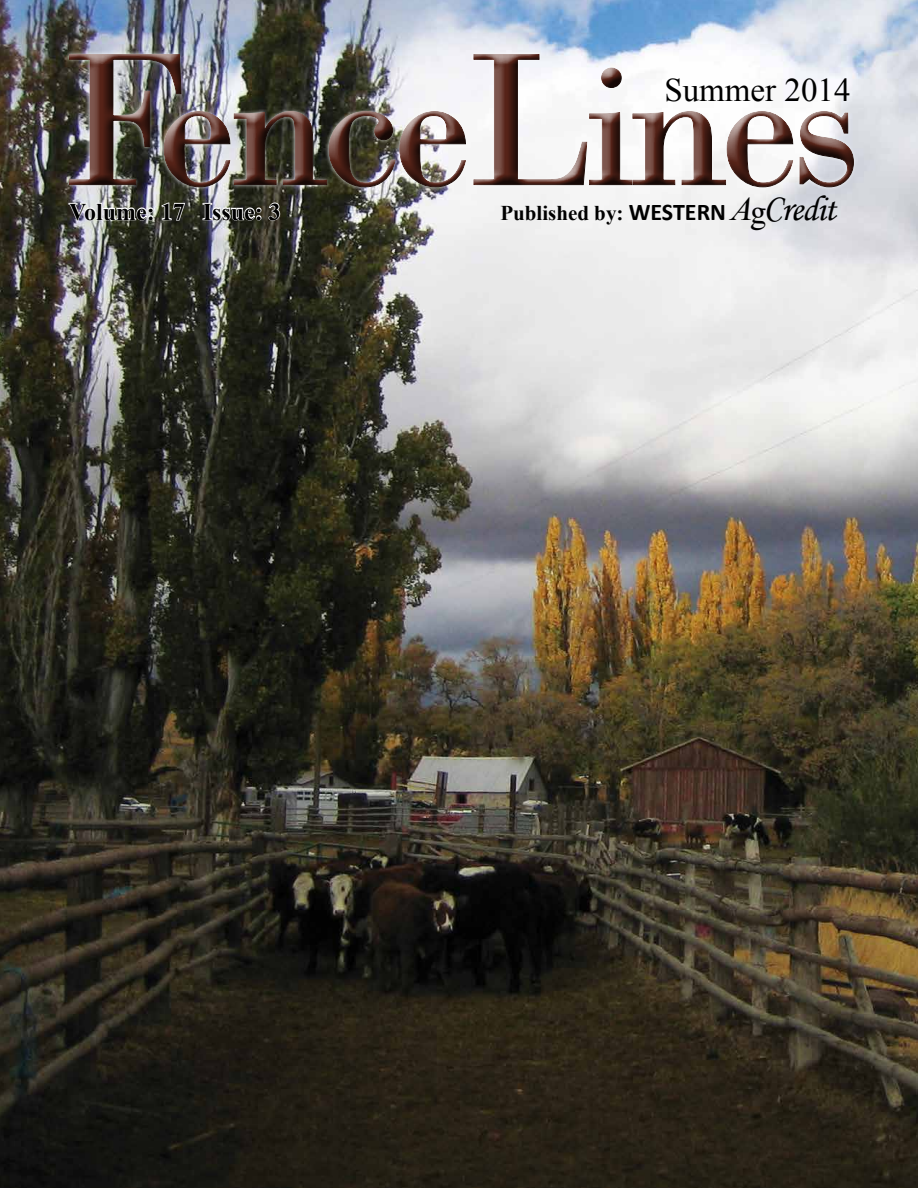
<style>
.page{position:relative;width:918px;height:1188px;background:#fff}
.page>*{position:absolute;margin:0;border:0;box-sizing:border-box;transform-origin:0 0}
.t1{font:184.65px "Bodoni";letter-spacing:-.04em;color:#562318}
.t2{font:33px "Times New Roman";color:#000}
.t3{font:700 24px "Times New Roman";color:#000}
.t4{font:700 21px "Times New Roman";color:#000}
.s1{font-size:198.9px}
.s2{font-family:"Calibri";font-size:24px}
.s3{font-weight:400;font-style:italic;font-size:33px}
.s4{font-family:"Times";font-weight:400;font-size:33px}
.s5{font-family:"Monotype Corsiva";font-weight:400;font-size:36px}
</style>
<div class="page">
<img style="left:0;top:0;width:918px;height:1188px">
<svg style="left:68px;top:201px;width:118px;height:21px"></svg>
<svg style="left:202px;top:201px;width:79px;height:21px"></svg>
<div style="left:58px;top:43px;width:801px;height:149px;background:#fff;opacity:.75"></div>
<div style="left:60px;top:47px;width:805px;height:151px;background:#000;opacity:.75"></div>
<h1 class="t1" style="left:58px;top:15px;width:804px"><span class="s1">F</span>ence<span class="s1">L</span>ines</h1>
<h2 class="t2" style="left:664px;top:68px;width:188px">Summer 2014</h2>
<p class="t3" style="left:69px;top:195px;width:213px">Volume: 17 Issue: 3</p>
<p class="t4" style="left:500px;top:198px;width:337px">Published by: <span class="s2">WESTERN</span> <span class="s3">A</span><span class="s4">g</span><span class="s5">Credit</span></p>
</div>
